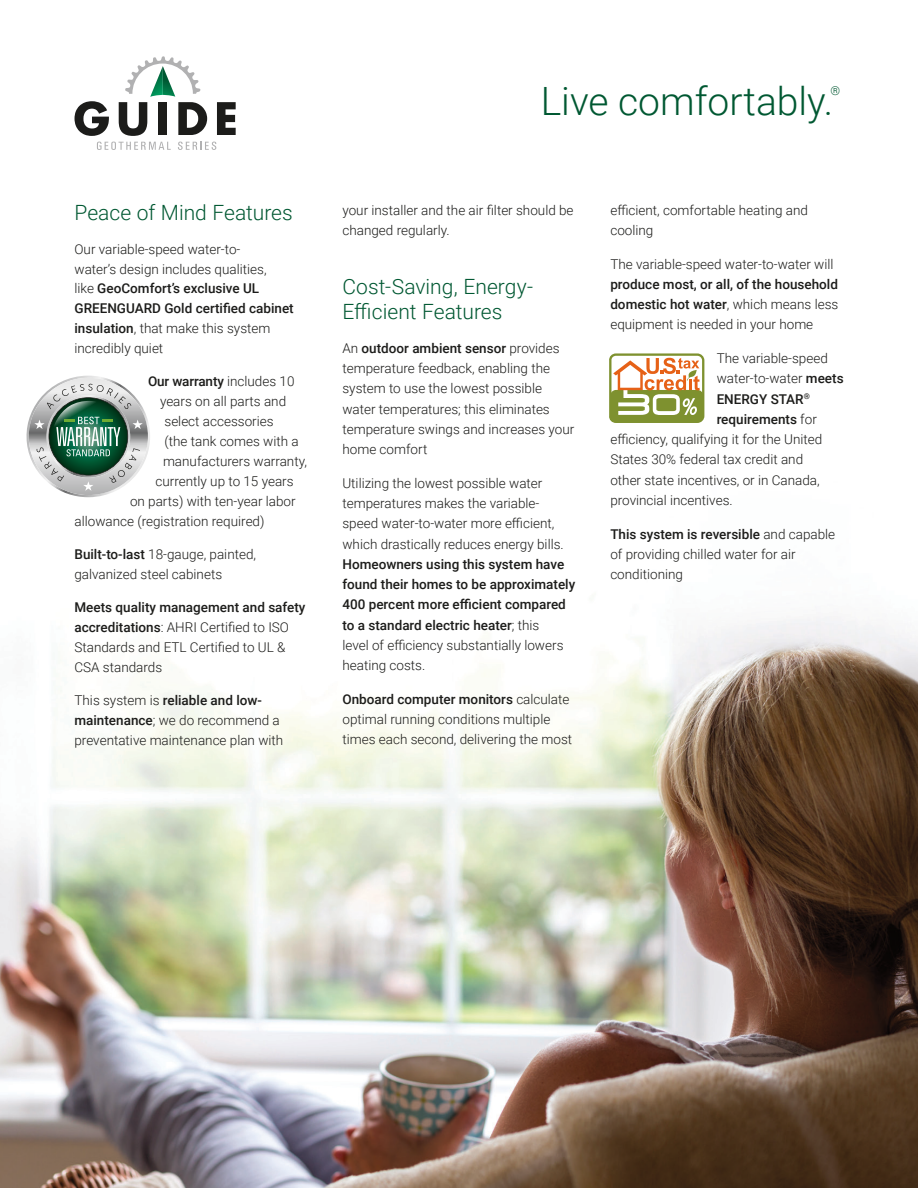
<style>
.page{position:relative;width:918px;height:1188px;background:#fff}
.page>*{position:absolute;margin:0;border:0;box-sizing:border-box;transform-origin:0 0}
.t1{font:300 39px "Roboto";color:#005832}
.t2{font:300 21px/25.2px "Roboto";color:#005832}
.t3{font:300 13.5px/20.2px "Roboto";color:#1c1c1a}
.t4{font:500 13.5px/20.2px "Roboto";color:#1c1c1a}
.t5{font:300 12.3px "Roboto";color:#005832}
.s1{font-weight:500}
.s2{font-weight:300}
</style>
<div class="page">
<img style="left:0;top:497px;width:918px;height:691px">
<svg style="left:75px;top:101px;width:34px;height:35px"></svg>
<svg style="left:217px;top:102px;width:19px;height:33px"></svg>
<svg style="left:97px;top:142px;width:74px;height:8px"></svg>
<svg style="left:178px;top:142px;width:38px;height:8px"></svg>
<svg style="left:119px;top:56px;width:88px;height:80px"></svg>
<svg style="left:26px;top:376px;width:124px;height:121px"></svg>
<div style="left:606px;top:351px;width:101px;height:74px;border:7px solid #fff;border-radius:6px"></div>
<div style="left:610px;top:355px;width:93px;height:67px;background:#fff;border-radius:6px"></div>
<div style="left:609px;top:353px;width:95px;height:70px;border:2px solid #7e912f;border-radius:6px"></div>
<div style="left:610px;top:390px;width:93px;height:32px;background:#7e912f;border-radius:6px"></div>
<svg style="left:613px;top:358px;width:87px;height:57px"></svg>
<h2 class="t2" style="left:75px;top:199px;width:220px">Peace of Mind Features</h2>
<p class="t3" style="left:75px;top:239px;width:221px;line-height:19.8px">Our variable-speed water-to-<br>water’s design includes qualities,<br>like <span class="s1">GeoComfort’s exclusive UL<br>GREENGUARD Gold certified cabinet insulation</span>, that make this system incredibly quiet</p>
<p class="t4" style="left:148px;top:371px;width:148px">Our warranty <span class="s2">includes 10</span></p>
<p class="t3" style="left:160px;top:391px;width:128px">years on all parts and</p>
<p class="t3" style="left:165px;top:411px;width:111px">select accessories</p>
<p class="t3" style="left:165px;top:431px;width:136px">(the tank comes with a</p>
<p class="t3" style="left:163px;top:450px;width:145px">manufacturers warranty,</p>
<p class="t3" style="left:156px;top:470px;width:140px">currently up to 15 years</p>
<p class="t3" style="left:130px;top:490px;width:167px">on parts) with ten-year labor</p>
<p class="t3" style="left:75px;top:510px;width:192px">allowance (registration required)</p>
<p class="t3" style="left:75px;top:544px;width:183px;line-height:19.8px"><span class="s1">Built-to-last</span> 18-gauge, painted, galvanized steel cabinets</p>
<p class="t3" style="left:75px;top:597px;width:233px;line-height:19.8px"><span class="s1">Meets quality management and safety accreditations</span>: AHRI Certified to ISO<br>Standards and ETL Certified to UL &amp;<br>CSA standards</p>
<p class="t3" style="left:75px;top:690px;width:210px;line-height:19.8px">This system is <span class="s1">reliable and low&shy;maintenance</span>; we do recommend a preventative maintenance plan with</p>
<h1 class="t1" style="left:541px;top:74px;width:294px">Live comfortably.</h1>
<p class="t5" style="left:831px;top:82px;width:11px">®</p>
<p class="t3" style="left:342px;top:199px;width:233px">your installer and the air filter should be changed regularly.</p>
<h2 class="t2" style="left:342px;top:273px;width:192px">Cost-Saving, Energy-<br>Efficient Features</h2>
<p class="t3" style="left:342px;top:337px;width:233px">An <span class="s1">outdoor ambient sensor</span> provides temperature feedback, enabling the system to use the lowest possible water temperatures; this eliminates temperature swings and increases your home comfort</p>
<p class="t3" style="left:342px;top:472px;width:223px">Utilizing the lowest possible water temperatures makes the variable&shy;speed water-to-water more efficient, which drastically reduces energy bills.</p>
<p class="t4" style="left:342px;top:553px;width:234px">Homeowners using this system have found their homes to be approximately 400 percent more efficient compared to a standard electric heater<span class="s2">; this<br>level of efficiency substantially lowers heating costs.</span></p>
<p class="t3" style="left:342px;top:688px;width:231px"><span class="s1">Onboard computer monitors</span> calculate optimal running conditions multiple times each second, delivering the most</p>
<p class="t3" style="left:610px;top:199px;width:199px">efficient, comfortable heating and cooling</p>
<p class="t3" style="left:610px;top:253px;width:225px">The variable-speed water-to-water will</p>
<p class="t4" style="left:610px;top:274px;width:229px;text-align:justify">produce most, or all, of the household domestic hot water<span class="s2">, which means less equipment is needed in your home</span></p>
<p class="t3" style="left:717px;top:348px;width:113px">The variable-speed</p>
<p class="t3" style="left:717px;top:368px;width:129px">water-to-water <span class="s1">meets</span></p>
<p class="t4" style="left:717px;top:388px;width:95px">ENERGY STAR<sup>®</sup></p>
<p class="t4" style="left:717px;top:409px;width:102px">requirements <span class="s2">for</span></p>
<p class="t3" style="left:610px;top:429px;width:213px">efficiency, qualifying it for the United</p>
<p class="t3" style="left:610px;top:449px;width:194px">States 30% federal tax credit and</p>
<p class="t3" style="left:610px;top:469px;width:211px">other state incentives, or in Canada,</p>
<p class="t3" style="left:610px;top:490px;width:124px">provincial incentives.</p>
<p class="t3" style="left:610px;top:523px;width:226px"><span class="s1">This system is reversible</span> and capable of providing chilled water for air conditioning</p>
</div>
